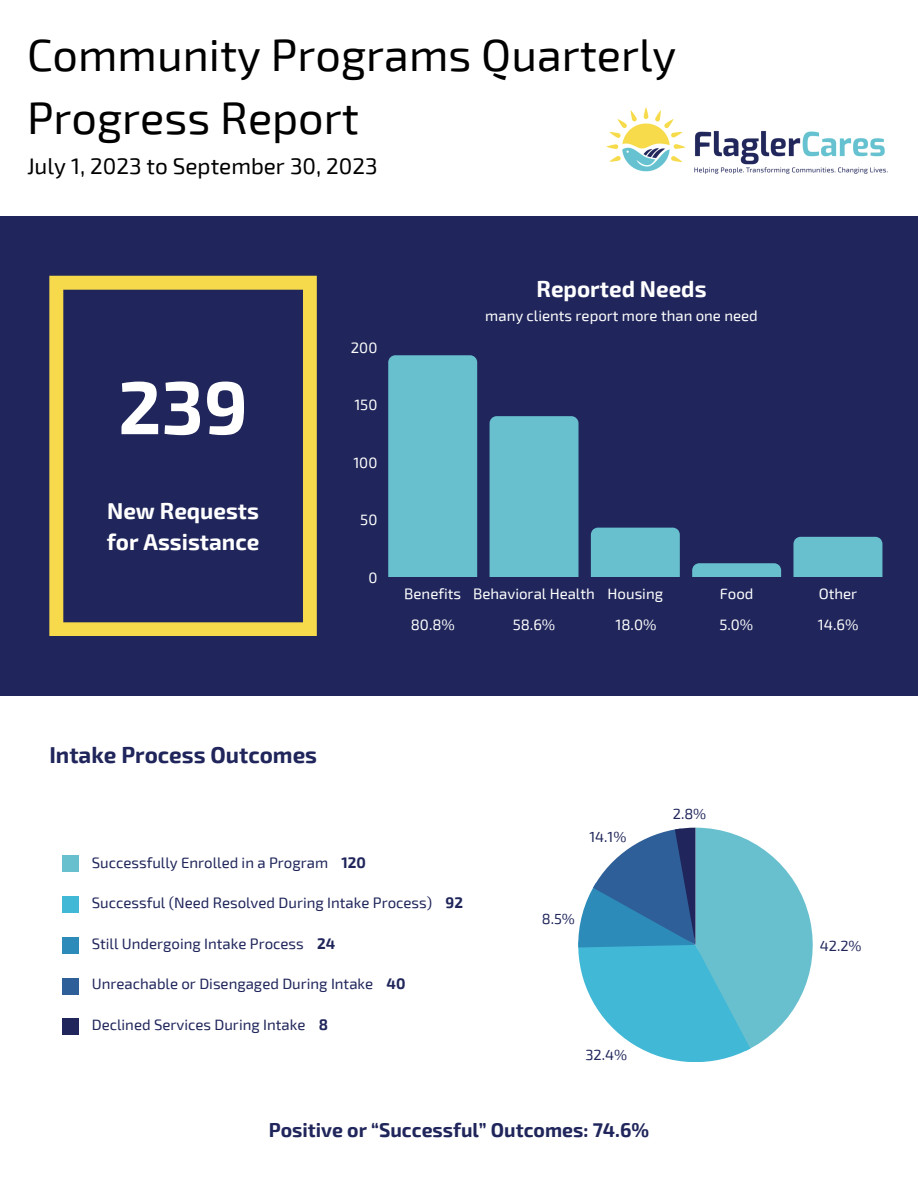
<style>
.page{position:relative;width:918px;height:1188px;background:#fff}
.page>*{position:absolute;margin:0;border:0;box-sizing:border-box;transform-origin:0 0}
.t1{font:700 75px "Exo 2";color:#fff}
.t2{font:45px "Exo 2";color:#000}
.t3{font:700 22.5px/31.5px "Exo 2";color:#fff}
.t4{font:22.5px "Exo 2";color:#000}
.t5{font:700 22.5px "Exo 2";color:#20265b}
.t6{font:700 19.5px "Exo 2";color:#20265b}
.t7{font:15px "Exo 2";color:#20265b}
.t8{font:15px "Exo 2";color:#fff}
.t9{font:14.55px "Exo 2";color:#20265b}
.s1{font-weight:700}
</style>
<div class="page">
<div style="left:0;top:216px;width:918px;height:480px;background:#20265b"></div>
<img style="left:606px;top:107px;width:282px;height:67px">
<svg style="left:49px;top:276px;width:268px;height:360px"></svg>
<div style="left:388px;top:355px;width:89px;height:222px;background:#68c0cf"></div>
<div style="left:490px;top:416px;width:89px;height:161px;background:#68c0cf"></div>
<svg style="left:591px;top:528px;width:89px;height:7px"></svg>
<svg style="left:692px;top:563px;width:89px;height:7px"></svg>
<svg style="left:793px;top:537px;width:89px;height:7px"></svg>
<svg style="left:578px;top:828px;width:235px;height:234px"></svg>
<div style="left:62px;top:855px;width:16px;height:16px;background:#68c0cf"></div>
<div style="left:62px;top:896px;width:16px;height:16px;background:#41b8d5"></div>
<div style="left:62px;top:937px;width:16px;height:16px;background:#2d8bba"></div>
<div style="left:62px;top:978px;width:16px;height:16px;background:#2f5f98"></div>
<div style="left:62px;top:1018px;width:16px;height:17px;background:#20265b"></div>
<p class="t2" style="left:27px;top:26px;width:651px">Community Programs Quarterly</p>
<p class="t2" style="left:27px;top:89px;width:334px">Progress Report</p>
<p class="t4" style="left:27px;top:152px;width:352px">July 1, 2023 to September 30, 2023</p>
<p class="t1" style="left:118px;top:358px;width:131px">239</p>
<p class="t3" style="left:107px;top:494px;width:154px">New Requests for Assistance</p>
<p class="t8" style="left:351px;top:338px;width:28px">200</p>
<p class="t8" style="left:354px;top:395px;width:25px">150</p>
<p class="t8" style="left:353px;top:453px;width:26px">100</p>
<p class="t8" style="left:360px;top:510px;width:19px">50</p>
<p class="t8" style="left:368px;top:568px;width:11px">0</p>
<p class="t3" style="left:537px;top:272px;width:171px">Reported Needs</p>
<p class="t8" style="left:485px;top:306px;width:274px">many clients report more than one need</p>
<p class="t8" style="left:404px;top:584px;width:58px">Benefits</p>
<p class="t8" style="left:473px;top:584px;width:123px">Behavioral Health</p>
<p class="t8" style="left:608px;top:584px;width:57px">Housing</p>
<p class="t8" style="left:720px;top:584px;width:35px">Food</p>
<p class="t8" style="left:819px;top:584px;width:40px">Other</p>
<p class="t8" style="left:411px;top:615px;width:46px">80.8%</p>
<p class="t8" style="left:513px;top:615px;width:44px">58.6%</p>
<p class="t8" style="left:616px;top:615px;width:42px">18.0%</p>
<p class="t8" style="left:719px;top:615px;width:35px">5.0%</p>
<p class="t8" style="left:818px;top:615px;width:42px">14.6%</p>
<p class="t5" style="left:49px;top:740px;width:269px">Intake Process Outcomes</p>
<p class="t9" style="left:589px;top:827px;width:39px">14.1%</p>
<p class="t9" style="left:673px;top:804px;width:35px">2.8%</p>
<p class="t7" style="left:92px;top:853px;width:276px">Successfully Enrolled in a Program <span class="s1">120</span></p>
<p class="t7" style="left:92px;top:893px;width:373px">Successful (Need Resolved During Intake Process) <span class="s1">92</span></p>
<p class="t7" style="left:92px;top:934px;width:245px">Still Undergoing Intake Process <span class="s1">24</span></p>
<p class="t7" style="left:92px;top:974px;width:315px">Unreachable or Disengaged During Intake <span class="s1">40</span></p>
<p class="t7" style="left:92px;top:1015px;width:238px">Declined Services During Intake <span class="s1">8</span></p>
<p class="t9" style="left:542px;top:910px;width:35px">8.5%</p>
<p class="t9" style="left:585px;top:1045px;width:43px">32.4%</p>
<p class="t6" style="left:269px;top:1117px;width:382px">Positive or “Successful” Outcomes: 74.6%</p>
<p class="t9" style="left:820px;top:936px;width:43px">42.2%</p>
</div>
